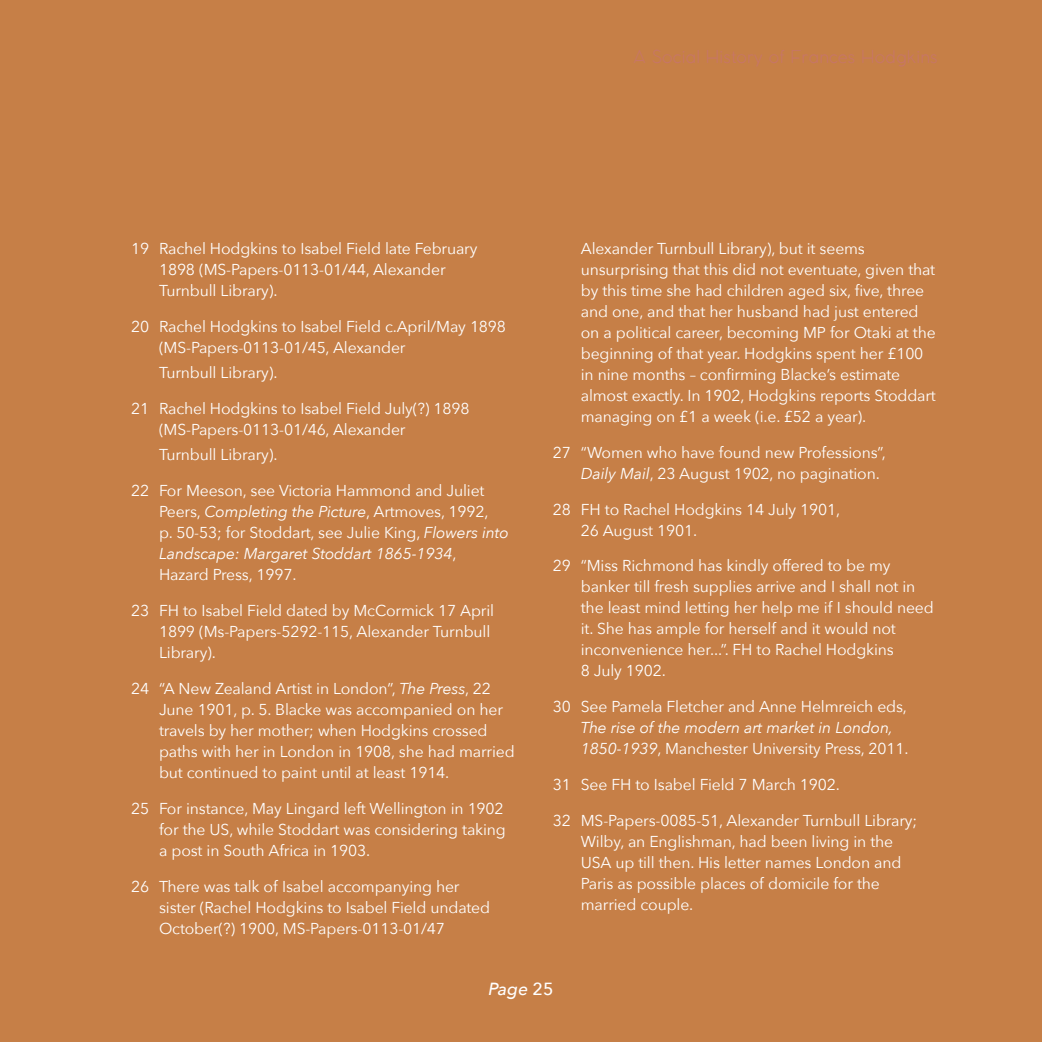
<style>
.page{position:relative;width:1042px;height:1042px;background:#c67f47}
.page>*{position:absolute;margin:0;border:0;box-sizing:border-box;transform-origin:0 0}
.t1{font:300 17.5px "COCOMAT";letter-spacing:.01em;color:#c77667}
.t2{font:italic 500 17.5px "Avenir Next";color:#fff}
.t3{font:15.75px/21px "Avenir Next";letter-spacing:-.01em;color:#fff}
.t4{font:italic 15.75px/21px "Avenir Next";letter-spacing:-.01em;color:#fff}
.s1{font-style:italic}
.s2{font-style:normal}
</style>
<div class="page">
<p class="t1" style="left:633px;top:45px;width:305px">A Social History of Frances Hodgkins</p>
<p class="t3" style="left:159px;top:238px;width:320px;text-indent:-28px">19 Rachel Hodgkins to Isabel Field late February<br>1898 (MS-Papers-0113-01/44, Alexander<br>Turnbull Library).</p>
<p class="t3" style="left:159px;top:316px;width:348px;text-indent:-28px">20 Rachel Hodgkins to Isabel Field c.April/May 1898 (MS-Papers-0113-01/45, Alexander</p>
<p class="t3" style="left:159px;top:362px;width:120px">Turnbull Library).</p>
<p class="t3" style="left:159px;top:398px;width:312px;text-indent:-28px">21 Rachel Hodgkins to Isabel Field July(?) 1898 (MS-Papers-0113-01/46, Alexander</p>
<p class="t3" style="left:159px;top:445px;width:120px">Turnbull Library).</p>
<p class="t3" style="left:159px;top:480px;width:351px;text-indent:-28px">22 For Meeson, see Victoria Hammond and Juliet Peers, <span class="s1">Completing the Picture</span>, Artmoves, 1992,<br>p. 50-53; for Stoddart, see Julie King, <span class="s1">Flowers into Landscape: Margaret Stoddart 1865-1934</span>, Hazard Press, 1997.</p>
<p class="t3" style="left:159px;top:600px;width:337px;text-indent:-28px">23 FH to Isabel Field dated by McCormick 17 April<br>1899 (Ms-Papers-5292-115, Alexander Turnbull<br>Library).</p>
<p class="t3" style="left:159px;top:678px;width:357px;text-indent:-28px">24 “A New Zealand Artist in London”, <span class="s1">The Press</span>, 22<br>June 1901, p. 5. Blacke was accompanied on her travels by her mother; when Hodgkins crossed paths with her in London in 1908, she had married but continued to paint until at least 1914.</p>
<p class="t3" style="left:159px;top:798px;width:348px;text-indent:-28px">25 For instance, May Lingard left Wellington in 1902 for the US, while Stoddart was considering taking a post in South Africa in 1903.</p>
<p class="t3" style="left:159px;top:876px;width:333px;text-indent:-28px">26 There was talk of Isabel accompanying her sister (Rachel Hodgkins to Isabel Field undated<br>October(?) 1900, MS-Papers-0113-01/47</p>
<p class="t3" style="left:581px;top:238px;width:356px">Alexander Turnbull Library), but it seems unsurprising that this did not eventuate, given that by this time she had children aged six, five, three and one, and that her husband had just entered on a political career, becoming MP for Otaki at the beginning of that year. Hodgkins spent her £100 in nine months – confirming Blacke’s estimate almost exactly. In 1902, Hodgkins reports Stoddart managing on £1 a week (i.e. £52 a year).</p>
<p class="t3" style="left:581px;top:442px;width:306px;text-indent:-28px">27 “Women who have found new Professions”,<br><span class="s1">Daily Mail</span>, 23 August 1902, no pagination.</p>
<p class="t3" style="left:581px;top:499px;width:261px;text-indent:-28px">28 FH to Rachel Hodgkins 14 July 1901,<br>26 August 1901.</p>
<p class="t3" style="left:581px;top:556px;width:354px;text-indent:-28px">29 “Miss Richmond has kindly offered to be my banker till fresh supplies arrive and I shall not in the least mind letting her help me if I should need it. She has ample for herself and it would not inconvenience her...”. FH to Rachel Hodgkins<br>8 July 1902.</p>
<p class="t3" style="left:553px;top:697px;width:356px">30 See Pamela Fletcher and Anne Helmreich eds,</p>
<p class="t4" style="left:581px;top:718px;width:329px">The rise of the modern art market in London,<br>1850-1939<span class="s2">, Manchester University Press, 2011.</span></p>
<p class="t3" style="left:553px;top:775px;width:289px">31 See FH to Isabel Field 7 March 1902.</p>
<p class="t3" style="left:581px;top:810px;width:338px;text-indent:-28px">32 MS-Papers-0085-51, Alexander Turnbull Library; Wilby, an Englishman, had been living in the USA up till then. His letter names London and Paris as possible places of domicile for the married couple.</p>
<p class="t2" style="left:488px;top:977px;width:66px">Page <span class="s2">25</span></p>
</div>
